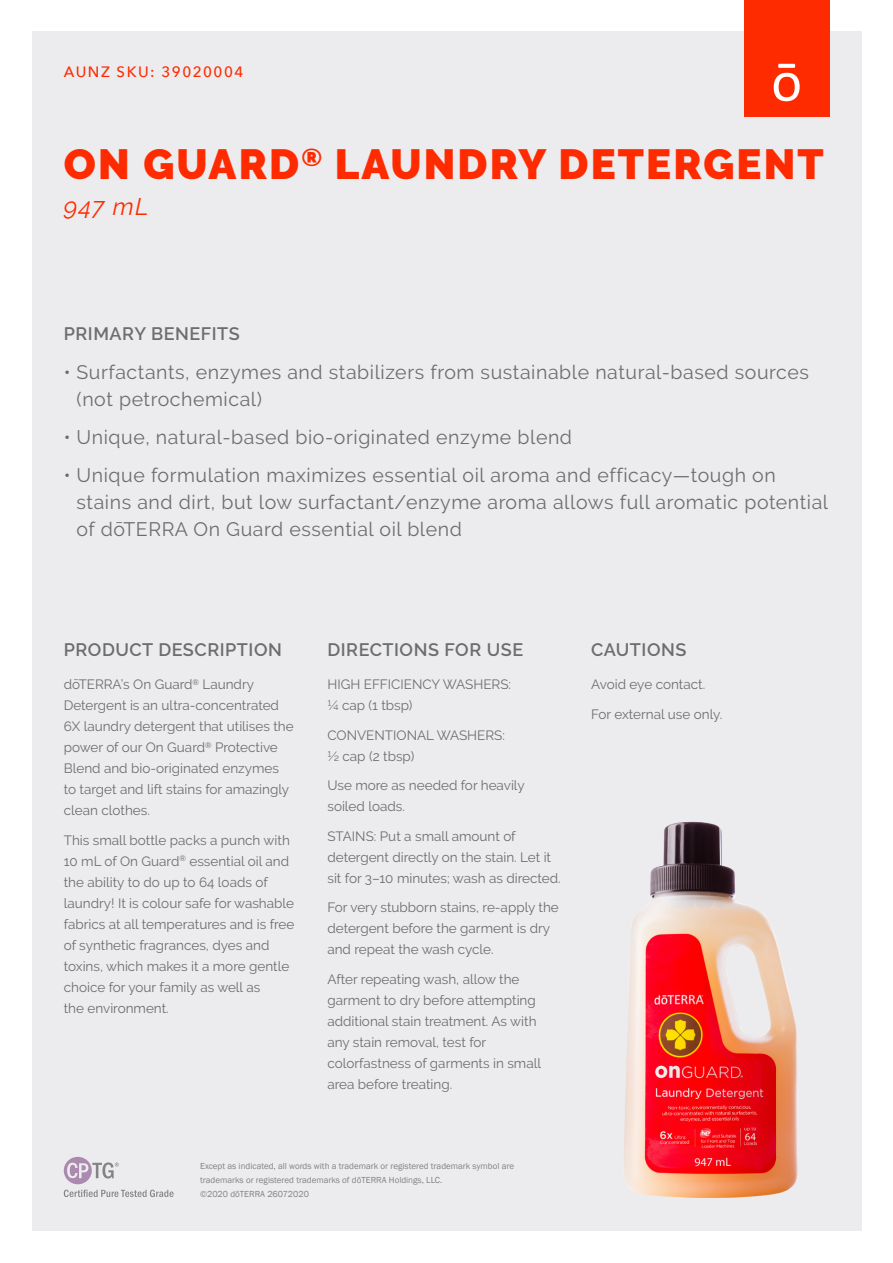
<style>
.page{position:relative;width:893px;height:1263px;background:#fff}
.page>*{position:absolute;margin:0;border:0;box-sizing:border-box;transform-origin:0 0}
.Product_Name{font:900 42px "Raleway";letter-spacing:.05em;color:#ff2b00}
.Botanical_Name{font:italic 24px "Raleway";color:#ff2b00}
.t1{font:19.5px/27px "Raleway";letter-spacing:.03em;color:#6c6d70}
.SUB_HEADER{font:600 18px "Raleway";letter-spacing:.03em;color:#6c6d70}
.Tag_details{font:500 15px "Avenir Next";letter-spacing:.1em;color:#ff2b00}
.description{font:13.5px/21px "Raleway";color:#6c6d70}
.t2{font:9px/14.1px "Franklin Gothic";color:#808285}
</style>
<div class="page">
<div style="left:32px;top:32px;width:829px;height:1199px;background:#ececee"></div>
<div style="left:744px;top:0;width:85px;height:116px;background:#ff2b00"></div>
<svg style="left:774px;top:64px;width:26px;height:37px"></svg>
<img style="left:624px;top:821px;width:174px;height:376px">
<svg style="left:64px;top:1157px;width:110px;height:40px"></svg>
<p class="Tag_details" style="left:64px;top:59px;width:181px">AUNZ SKU: 39020004</p>
<p class="Product_Name" style="left:64px;top:140px;width:761px">ON GUARD<sup>®</sup> LAUNDRY DETERGENT</p>
<p class="Botanical_Name" style="left:64px;top:192px;width:86px">947 mL</p>
<p class="SUB_HEADER" style="left:64px;top:323px;width:178px">PRIMARY BENEFITS</p>
<p class="t1" style="left:77px;top:359px;width:734px;text-indent:-13px">• Surfactants, enzymes and stabilizers from sustainable natural-based sources (not petrochemical)</p>
<p class="t1" style="left:64px;top:424px;width:510px">• Unique, natural-based bio-originated enzyme blend</p>
<p class="t1" style="left:77px;top:461px;width:753px;text-indent:-13px">• Unique formulation maximizes essential oil aroma and efficacy—tough on stains and dirt, but low surfactant/enzyme aroma allows full aromatic potential of dōTERRA On Guard essential oil blend</p>
<p class="SUB_HEADER" style="left:64px;top:639px;width:220px">PRODUCT DESCRIPTION</p>
<p class="description" style="left:64px;top:674px;width:231px">dōTERRA’s On Guard<sup>®</sup> Laundry<br>Detergent is an ultra-concentrated<br>6X laundry detergent that utilises the power of our On Guard<sup>®</sup> Protective<br>Blend and bio-originated enzymes to target and lift stains for amazingly clean clothes.</p>
<p class="description" style="left:64px;top:829px;width:232px">This small bottle packs a punch with 10 mL of On Guard<sup>®</sup> essential oil and the ability to do up to 64 loads of laundry! It is colour safe for washable fabrics at all temperatures and is free of synthetic fragrances, dyes and toxins, which makes it a more gentle choice for your family as well as<br>the environment.</p>
<p class="SUB_HEADER" style="left:327px;top:639px;width:197px">DIRECTIONS FOR USE</p>
<p class="description" style="left:327px;top:674px;width:185px">HIGH EFFICIENCY WASHERS: ¼ cap (1 tbsp)</p>
<p class="description" style="left:327px;top:724px;width:179px">CONVENTIONAL WASHERS: ½ cap (2 tbsp)</p>
<p class="description" style="left:327px;top:775px;width:199px">Use more as needed for heavily soiled loads.</p>
<p class="description" style="left:327px;top:825px;width:235px">STAINS: Put a small amount of detergent directly on the stain. Let it sit for 3–10 minutes; wash as directed.</p>
<p class="description" style="left:327px;top:897px;width:233px">For very stubborn stains, re-apply the detergent before the garment is dry and repeat the wash cycle.</p>
<p class="description" style="left:327px;top:968px;width:215px">After repeating wash, allow the garment to dry before attempting additional stain treatment. As with any stain removal, test for colorfastness of garments in small area before treating.</p>
<p class="t2" style="left:200px;top:1159px;width:315px">Except as indicated, all words with a trademark or registered trademark symbol are trademarks or registered trademarks of dōTERRA Holdings, LLC.<br>©2020 dōTERRA 26072020</p>
<p class="SUB_HEADER" style="left:591px;top:639px;width:97px">CAUTIONS</p>
<p class="description" style="left:591px;top:674px;width:116px">Avoid eye contact.</p>
<p class="description" style="left:591px;top:703px;width:133px">For external use only.</p>
</div>
